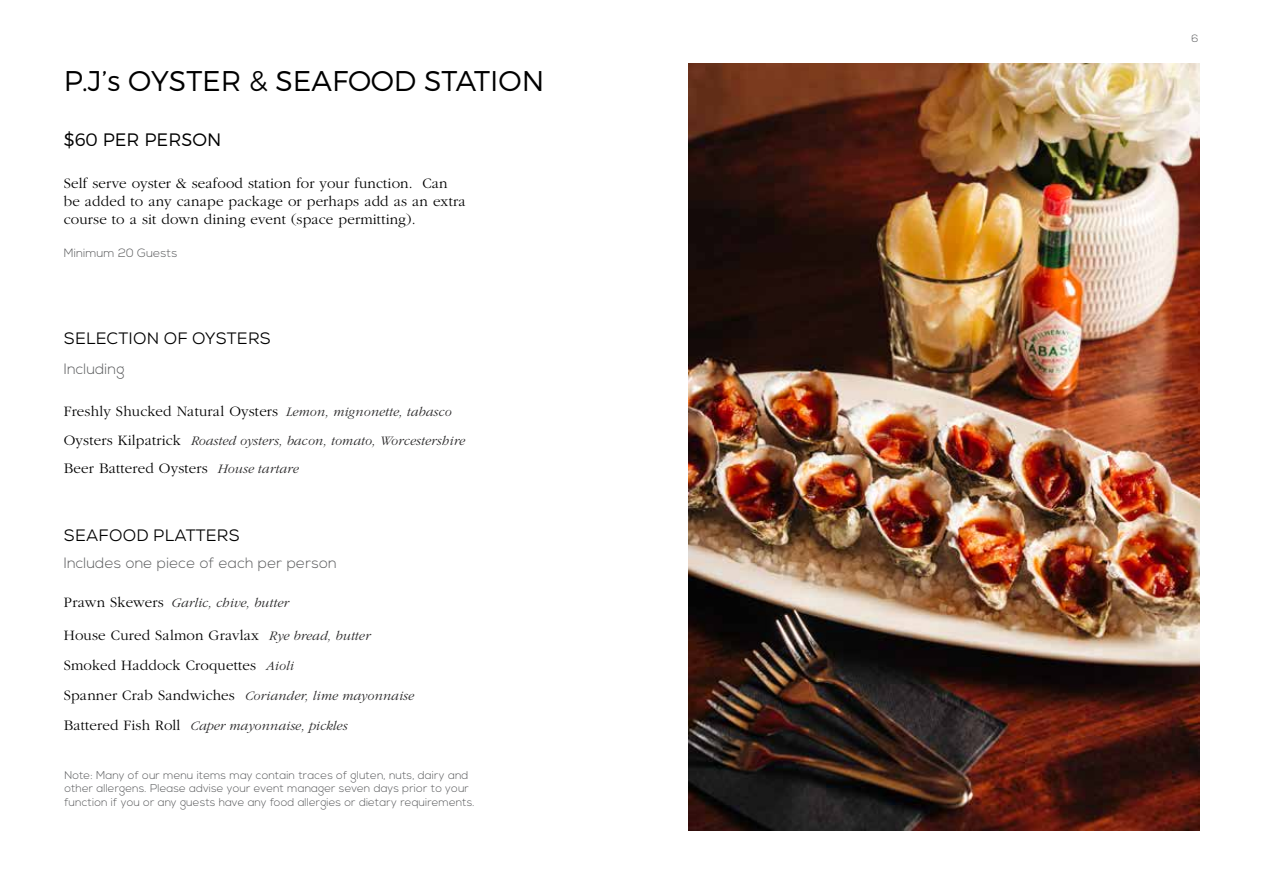
<style>
.page{position:relative;width:1263px;height:893px;background:#fff}
.page>*{position:absolute;margin:0;border:0;box-sizing:border-box;transform-origin:0 0}
.t1{font:300 28.5px "Montserrat";color:#000}
.t2{font:300 18px "Montserrat";color:#000}
.t3{font:16.5px "Nexa";letter-spacing:.015em;color:#000}
.t4{font:300 15px/18px "ITC Garamond Std";letter-spacing:.01em;color:#000}
.t5{font:300 15px "Nexa";letter-spacing:.01em;color:#58595b}
.t6{font:italic 300 13.5px "ITC Garamond Std";letter-spacing:.01em;color:#292829}
.t7{font:300 12px "Nexa";letter-spacing:.01em;color:#58595b}
.t8{font:300 11.25px/13.5px "Nexa";letter-spacing:.01em;color:#58595b}
.t9{font:300 10.5px "Nexa";color:#58595b}
.s1{font-style:italic;font-size:13.5px;color:#292829}
.s2{font-style:normal;font-size:15px;color:#000}
</style>
<div class="page">
<img style="left:688px;top:64px;width:511px;height:766px">
<h1 class="t1" style="left:64px;top:64px;width:482px">P.J’s OYSTER &amp; SEAFOOD STATION</h1>
<p class="t2" style="left:64px;top:129px;width:159px">$60 PER PERSON</p>
<p class="t4" style="left:64px;top:174px;width:403px">Self serve oyster &amp; seafood station for your function. Can be added to any canape package or perhaps add as an extra course to a sit down dining event (space permitting).</p>
<p class="t7" style="left:64px;top:246px;width:115px">Minimum 20 Guests</p>
<p class="t3" style="left:64px;top:328px;width:208px">SELECTION OF OYSTERS</p>
<p class="t5" style="left:64px;top:360px;width:62px">Including</p>
<p class="t4" style="left:64px;top:403px;width:389px">Freshly Shucked Natural Oysters <span class="s1">Lemon, mignonette, tabasco</span></p>
<p class="t6" style="left:64px;top:433px;width:403px"><span class="s2">Oysters Kilpatrick</span> Roasted oysters, bacon, tomato, Worcestershire</p>
<p class="t4" style="left:64px;top:460px;width:236px">Beer Battered Oysters <span class="s1">House tartare</span></p>
<p class="t3" style="left:64px;top:525px;width:177px">SEAFOOD PLATTERS</p>
<p class="t5" style="left:64px;top:554px;width:274px">Includes one piece of each per person</p>
<p class="t6" style="left:64px;top:595px;width:227px"><span class="s2">Prawn Skewers</span> Garlic, chive, butter</p>
<p class="t4" style="left:64px;top:620px;width:308px;line-height:30px">House Cured Salmon Gravlax <span class="s1">Rye bread, butter<br></span>Smoked Haddock Croquettes <span class="s1">Aioli</span></p>
<p class="t6" style="left:64px;top:688px;width:352px"><span class="s2">Spanner Crab Sandwiches</span> Coriander, lime mayonnaise</p>
<p class="t6" style="left:64px;top:718px;width:285px"><span class="s2">Battered Fish Roll</span> Caper mayonnaise, pickles</p>
<p class="t8" style="left:64px;top:769px;width:412px">Note: Many of our menu items may contain traces of gluten, nuts, dairy and other allergens. Please advise your event manager seven days prior to your function if you or any guests have any food allergies or dietary requirements.</p>
<p class="t9" style="left:1191px;top:32px;width:8px">6</p>
</div>
